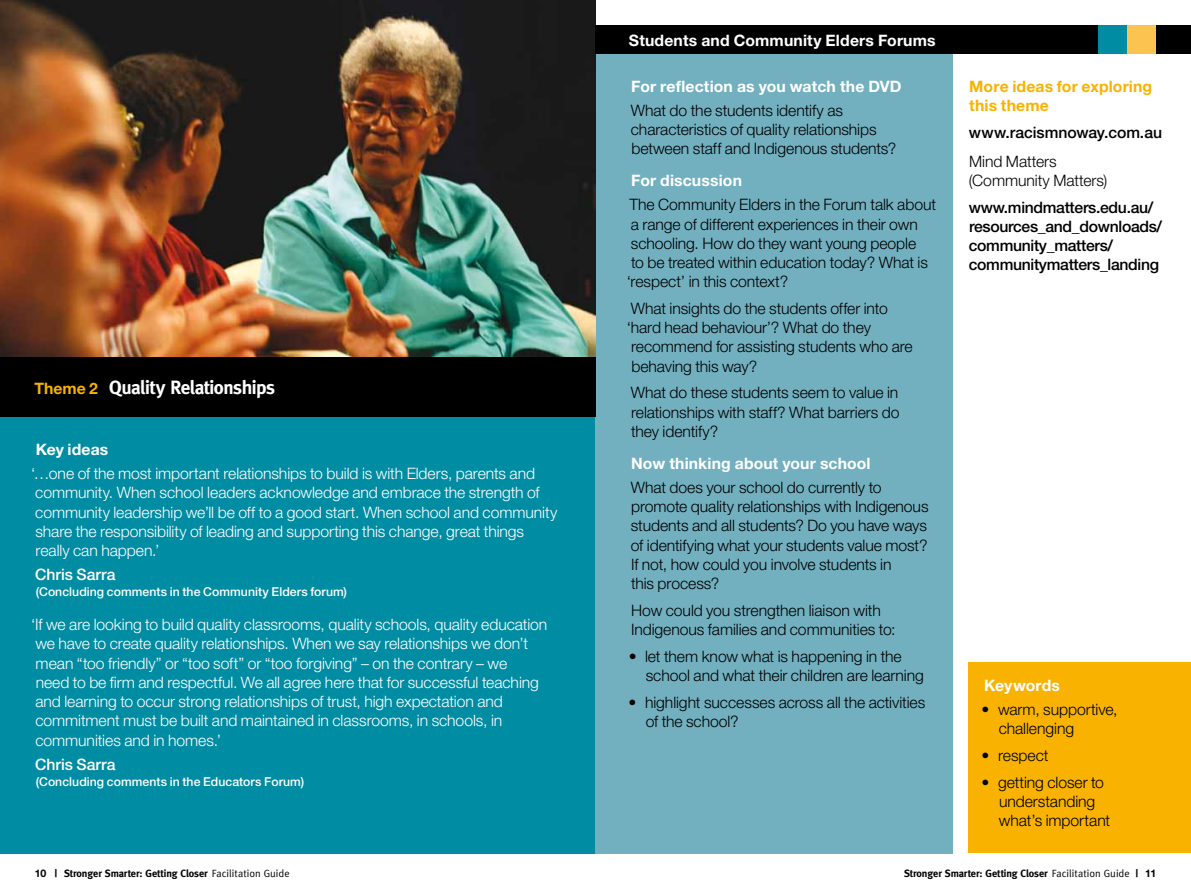
<style>
.page{position:relative;width:1191px;height:893px;background:#fff}
.page>*{position:absolute;margin:0;border:0;box-sizing:border-box;transform-origin:0 0}
.t1{font:700 19.25px "Meta";letter-spacing:-.025em;color:#fff}
.t2{font:300 15.75px/19.2px "Helvetica Neue";letter-spacing:-.005em;color:#000}
.t3{font:300 15.75px/19.2px "Helvetica Neue";letter-spacing:-.005em;color:#fff}
.t4{font:700 15.75px "Helvetica Neue";letter-spacing:.01em;color:#fff}
.t5{font:500 15.75px/19.2px "Helvetica Neue";letter-spacing:-.02em;color:#000}
.t6{font:700 15.75px/19.2px "Helvetica Neue";letter-spacing:.01em;color:#f9b200}
.t7{font:500 15.75px "Helvetica Neue";color:#fff}
.t8{font:500 12.25px "Helvetica Neue";letter-spacing:.005em;color:#fff}
.t9{font:700 10.5px "Meta";letter-spacing:-.01em;color:#000}
.s1{font-family:"Helvetica Neue";font-size:15.75px;color:#f9b200}
.s2{font-family:"Helvetica Neue"}
.s3{font-weight:400}
</style>
<div class="page">
<div style="left:0;top:357px;width:595px;height:496px;background:#008ca3"></div>
<div style="left:595px;top:30px;width:357px;height:823px;background:#72b0c0"></div>
<img style="left:0;top:0;width:595px;height:357px">
<div style="left:0;top:357px;width:595px;height:60px;background:#000"></div>
<div style="left:968px;top:663px;width:223px;height:190px;background:#f9b200"></div>
<div style="left:595px;top:25px;width:596px;height:29px;background:#000"></div>
<div style="left:1127px;top:25px;width:29px;height:29px;background:#fbc451"></div>
<div style="left:1098px;top:25px;width:29px;height:29px;background:#008ca3"></div>
<p class="t1" style="left:35px;top:376px;width:242px"><span class="s1">Theme 2</span> Quality Relationships</p>
<p class="t4" style="left:36px;top:439px;width:74px">Key ideas</p>
<p class="t3" style="left:31px;top:463px;width:527px">‘…one of the most important relationships to build is with Elders, parents and community. When school leaders acknowledge and embrace the strength of community leadership we’ll be off to a good start. When school and community share the responsibility of leading and supporting this change, great things really can happen.’</p>
<p class="t7" style="left:35px;top:565px;width:82px">Chris Sarra</p>
<p class="t8" style="left:36px;top:584px;width:313px">(Concluding comments in the Community Elders forum)</p>
<p class="t3" style="left:31px;top:615px;width:517px">‘If we are looking to build quality classrooms, quality schools, quality education we have to create quality relationships. When we say relationships we don’t mean “too friendly” or “too soft” or “too forgiving” – on the contrary – we<br>need to be firm and respectful. We all agree here that for successful teaching and learning to occur strong relationships of trust, high expectation and commitment must be built and maintained in classrooms, in schools, in communities and in homes.’</p>
<p class="t7" style="left:35px;top:755px;width:82px">Chris Sarra</p>
<p class="t8" style="left:36px;top:774px;width:270px">(Concluding comments in the Educators Forum)</p>
<p class="t4" style="left:629px;top:30px;width:308px">Students and Community Elders Forums</p>
<p class="t4" style="left:631px;top:76px;width:272px">For reflection as you watch the DVD</p>
<p class="t2" style="left:631px;top:100px;width:267px">What do the students identify as characteristics of quality relationships between staff and Indigenous students?</p>
<p class="t4" style="left:631px;top:171px;width:112px">For discussion</p>
<p class="t2" style="left:627px;top:195px;width:311px">The Community Elders in the Forum talk about a range of different experiences in their own schooling. How do they want young people<br>to be treated within education today? What is ‘respect’ in this context?</p>
<p class="t2" style="left:627px;top:298px;width:287px">What insights do the students offer into ‘hard head behaviour’? What do they recommend for assisting students who are behaving this way?</p>
<p class="t2" style="left:631px;top:383px;width:270px;text-align:justify">What do these students seem to value in relationships with staff? What barriers do they identify?</p>
<p class="t4" style="left:631px;top:453px;width:241px">Now thinking about your school</p>
<p class="t2" style="left:631px;top:477px;width:299px">What does your school do currently to promote quality relationships with Indigenous students and all students? Do you have ways of identifying what your students value most?<br>If not, how could you involve students in<br>this process?</p>
<p class="t2" style="left:631px;top:600px;width:266px">How could you strengthen liaison with<br>Indigenous families and communities to:</p>
<p class="t2" style="left:645px;top:646px;width:280px;text-indent:-17px">• let them know what is happening in the school and what their children are learning</p>
<p class="t2" style="left:645px;top:692px;width:281px;text-indent:-17px">• highlight successes across all the activities of the school?</p>
<p class="t6" style="left:969px;top:76px;width:184px">More ideas for exploring this theme</p>
<p class="t5" style="left:969px;top:122px;width:195px">www.racismnoway.com.au</p>
<p class="t2" style="left:968px;top:151px;width:140px">Mind Matters (Community Matters)</p>
<p class="t5" style="left:968px;top:197px;width:195px">www.mindmatters.edu.au/ resources_and_downloads/ community_matters/ communitymatters_landing</p>
<p class="t4" style="left:984px;top:675px;width:77px">Keywords</p>
<p class="t2" style="left:998px;top:699px;width:120px;text-indent:-17px">• warm, supportive, challenging</p>
<p class="t2" style="left:981px;top:745px;width:68px">• respect</p>
<p class="t2" style="left:998px;top:772px;width:113px;text-indent:-17px">• getting closer to understanding what’s important</p>
<p class="t9" style="left:35px;top:867px;width:256px"><span class="s2">10</span> | Stronger Smarter: Getting Closer <span class="s3">Facilitation Guide</span></p>
<p class="t9" style="left:904px;top:867px;width:254px">Stronger Smarter: Getting Closer <span class="s3">Facilitation Guide</span> | <span class="s2">11</span></p>
</div>
